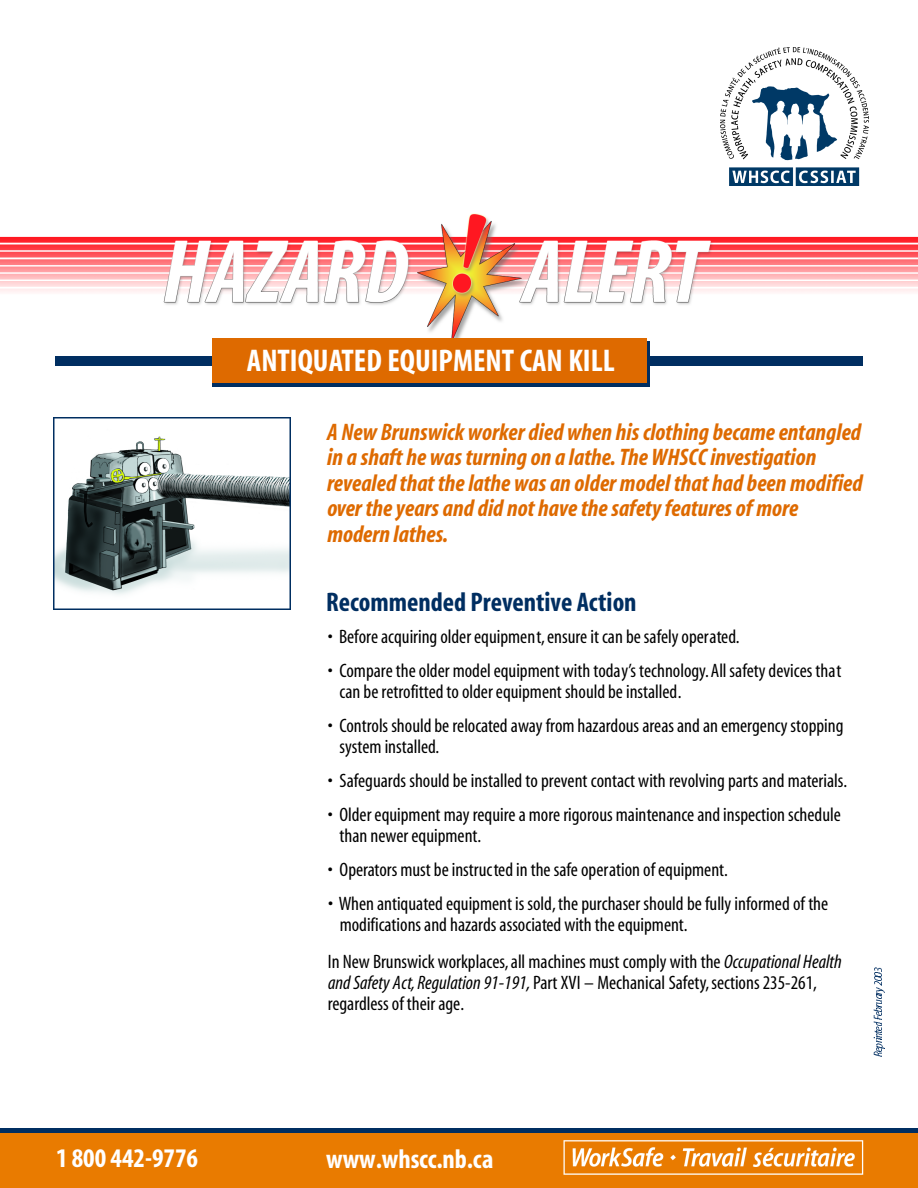
<style>
.page{position:relative;width:918px;height:1188px;background:#fff}
.page>*{position:absolute;margin:0;border:0;box-sizing:border-box;transform-origin:0 0}
.t1{font:700 condensed 31.5px "Myriad";color:#fff}
.t2{font:700 condensed 27px "Myriad";color:#fff}
.t3{font:700 condensed 27px "Myriad";color:#002e61}
.t4{font:italic 700 condensed 24px/25.5px "Myriad";color:#de6a00}
.t5{font:condensed 19.5px/21px "Myriad";color:#000}
.s1{font-style:italic}
</style>
<div class="page">
<img style="left:0;top:1132px;width:918px;height:56px">
<img style="left:720px;top:48px;width:148px;height:138px">
<img style="left:0;top:213px;width:918px;height:125px">
<div style="left:56px;top:356px;width:807px;height:10px;background:#002e61"></div>
<div style="left:212px;top:341px;width:438px;height:46px;background:#002e61"></div>
<div style="left:212px;top:338px;width:435px;height:45px;background:#de6a00"></div>
<img style="left:54px;top:417px;width:237px;height:193px">
<svg style="left:873px;top:968px;width:9px;height:88px"></svg>
<hr style="left:0;top:1128px;width:918px;height:4px;background:#002e61">
<h1 class="t1" style="left:247px;top:349px;width:369px">ANTIQUATED EQUIPMENT CAN KILL</h1>
<p class="t4" style="left:327px;top:421px;width:537px">A New Brunswick worker died when his clothing became entangled in a shaft he was turning on a lathe.The WHSCC investigation revealed that the lathe was an older model that had been modified over the years and did not have the safety features of more modern lathes.</p>
<h2 class="t3" style="left:326px;top:593px;width:312px">Recommended Preventive Action</h2>
<p class="t5" style="left:328px;top:628px;width:413px">• Before acquiring older equipment,ensure it can be safely operated.</p>
<p class="t5" style="left:340px;top:662px;width:503px;text-indent:-12px">• Compare the older model equipment with today’s technology.All safety devices that can be retrofitted to older equipment should be installed.</p>
<p class="t5" style="left:339px;top:717px;width:506px;text-indent:-12px">• Controls should be relocated away from hazardous areas and an emergency stopping system installed.</p>
<p class="t5" style="left:328px;top:771px;width:521px">• Safeguards should be installed to prevent contact with revolving parts and materials.</p>
<p class="t5" style="left:340px;top:806px;width:503px;text-indent:-12px">• Older equipment may require a more rigorous maintenance and inspection schedule than newer equipment.</p>
<p class="t5" style="left:328px;top:860px;width:402px">• Operators must be instructed in the safe operation of equipment.</p>
<p class="t5" style="left:340px;top:894px;width:490px;text-indent:-12px">• When antiquated equipment is sold,the purchaser should be fully informed of the modifications and hazards associated with the equipment.</p>
<p class="t5" style="left:328px;top:953px;width:515px">In New Brunswick workplaces,all machines must comply with the <span class="s1">Occupational Health and Safety Act, Regulation 91-191,</span>Part XVI – Mechanical Safety,sections 235-261, regardless of their age.</p>
<h2 class="t2" style="left:56px;top:1149px;width:144px">1 800 442-9776</h2>
<h2 class="t2" style="left:326px;top:1149px;width:169px">www.whscc.nb.ca</h2>
</div>
